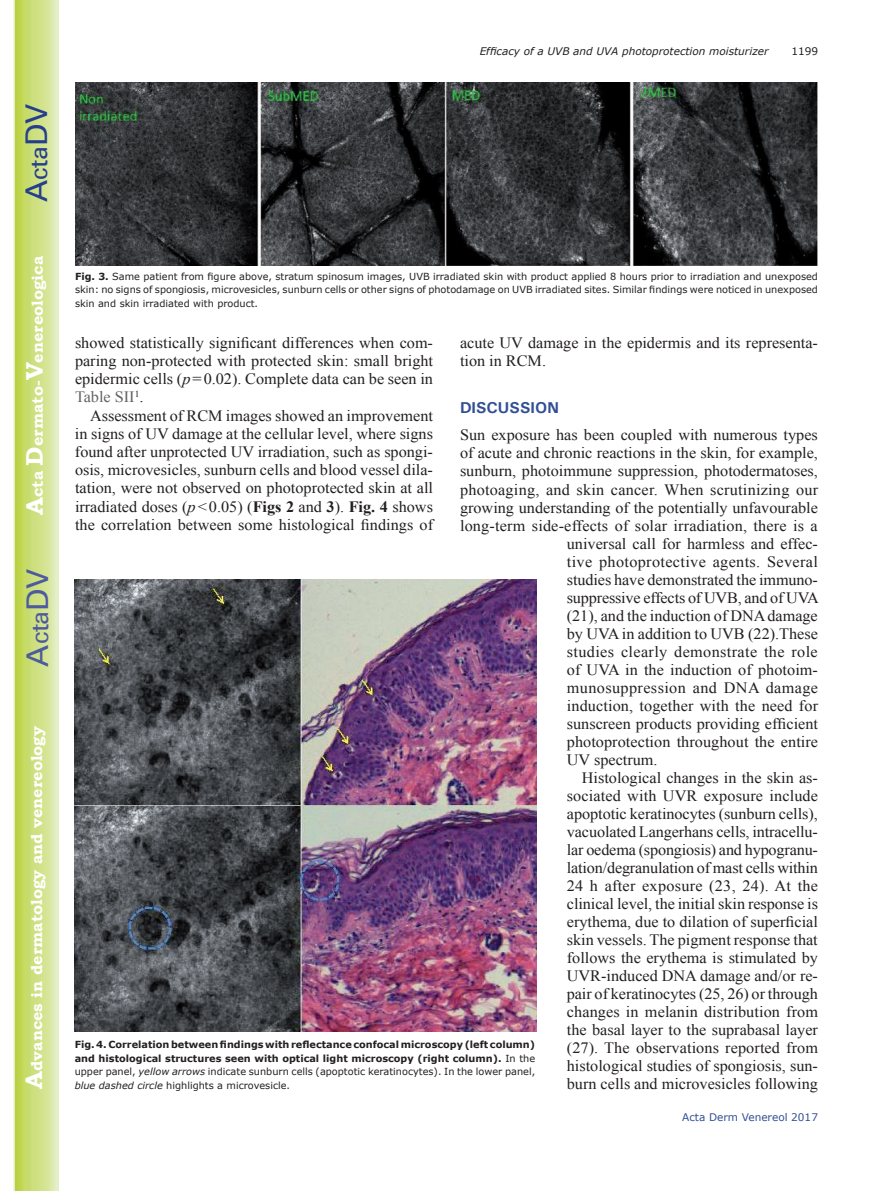
<style>
.page{position:relative;width:893px;height:1191px;background:#fff}
.page>*{position:absolute;margin:0;border:0;box-sizing:border-box;transform-origin:0 0}
.t1{font:30px "Univers";color:#4d5a9e}
.t2{font:30px "Univers";color:#253f8e}
.t3{font:15.75px/18.3px "Times New Roman";color:#231f20;text-align:justify}
.t4{font:700 15.75px "Bookman Old Style";color:#fff}
.t5{font:15.75px "Times New Roman";letter-spacing:.025em;color:#231f20}
.t6{font:15.75px "Times New Roman";letter-spacing:.02em;color:#231f20}
.t7{font:700 15.75px "Univers";color:#324f95}
.t8{font:italic 10.5px "Verdana";color:#231f20}
.t9{font:10.5px "Verdana";color:#324f95}
.t10{font:10.5px "Verdana";color:#231f20}
.t11{font:9.75px/13.5px "Verdana";color:#231f20;text-align:justify}
.t12{font:700 9.75px/13.5px "Verdana";color:#231f20;text-align:justify}
.s1{font-size:24px}
.s2{font-weight:700}
.s3{font-style:italic}
.s4{color:#636366}
.s5{font-weight:400}
.s6{font-weight:400;font-style:italic}
</style>
<div class="page">
<svg style="left:14px;top:0;width:45px;height:1191px;background:#cfe084"></svg>
<img style="left:75px;top:83px;width:743px;height:182px">
<img style="left:75px;top:580px;width:462px;height:451px">
<h1 class="t2" style="left:19px;top:202px;width:100px;rotate:-90deg">A<span class="s1">cta</span>DV</h1>
<p class="t4" style="left:28px;top:515px;width:260px;rotate:-90deg"><span class="s1">A</span>cta <span class="s1">D</span>ermato-<span class="s1">V</span>enereologica</p>
<h1 class="t1" style="left:20px;top:666px;width:100px;rotate:-90deg">A<span class="s1">cta</span>DV</h1>
<p class="t4" style="left:27px;top:1088px;width:364px;rotate:-90deg"><span class="s1">A</span>dvances in dermatology and venereology</p>
<p class="t8" style="left:480px;top:44px;width:290px">Efficacy of a UVB and UVA photoprotection moisturizer</p>
<p class="t10" style="left:791px;top:44px;width:28px">1199</p>
<p class="t11" style="left:75px;top:269px;width:744px"><span class="s2">Fig. 3.</span> Same patient from figure above, stratum spinosum images, UVB irradiated skin with product applied 8 hours prior to irradiation and unexposed skin: no signs of spongiosis, microvesicles, sunburn cells or other signs of photodamage on UVB irradiated sites. Similar findings were noticed in unexposed skin and skin irradiated with product.</p>
<p class="t3" style="left:75px;top:333px;width:360px">showed statistically significant differences when com&shy;paring non-protected with protected skin: small bright epidermic cells (<span class="s3">p</span>=0.02). Complete data can be seen in <span class="s4">Table SII</span><sup>1</sup>.</p>
<p class="t3" style="left:75px;top:406px;width:360px;text-indent:15px">Assessment of RCM images showed an improvement in signs of UV damage at the cellular level, where signs found after unprotected UV irradiation, such as spongi&shy;osis, microvesicles, sunburn cells and blood vessel dila&shy;tation, were not observed on photoprotected skin at all irradiated doses (<span class="s3">p</span>&lt;0.05) (<span class="s2">Figs 2</span> and <span class="s2">3</span>). <span class="s2">Fig. 4</span> shows the correlation between some histological findings of</p>
<p class="t3" style="left:460px;top:333px;width:359px">acute UV damage in the epidermis and its representa&shy;tion in RCM.</p>
<p class="t7" style="left:460px;top:398px;width:100px">DISCUSSION</p>
<p class="t3" style="left:460px;top:426px;width:359px">Sun exposure has been coupled with numerous types</p>
<p class="t3" style="left:460px;top:444px;width:359px">of acute and chronic reactions in the skin, for example,</p>
<p class="t3" style="left:460px;top:462px;width:359px">sunburn, photoimmune suppression, photodermatoses,</p>
<p class="t3" style="left:460px;top:480px;width:360px">photoaging, and skin cancer. When scrutinizing our</p>
<p class="t3" style="left:460px;top:498px;width:359px">growing understanding of the potentially unfavourable</p>
<p class="t3" style="left:460px;top:516px;width:359px">long-term side-effects of solar irradiation, there is a</p>
<p class="t3" style="left:567px;top:534px;width:253px">universal call for harmless and effec-</p>
<p class="t6" style="left:567px;top:550px;width:253px">tive photoprotective agents. Several</p>
<p class="t3" style="left:567px;top:570px;width:251px">studies have demonstrated the immuno-</p>
<p class="t3" style="left:567px;top:588px;width:254px">suppressive effects of UVB, and of UVA</p>
<p class="t3" style="left:567px;top:606px;width:252px">(21), and the induction of DNA damage</p>
<p class="t3" style="left:567px;top:624px;width:253px">by UVA in addition to UVB (22).These</p>
<p class="t5" style="left:567px;top:640px;width:252px">studies clearly demonstrate the role</p>
<p class="t3" style="left:567px;top:660px;width:253px">of UVA in the induction of photoim-</p>
<p class="t5" style="left:567px;top:676px;width:253px">munosuppression and DNA damage</p>
<p class="t3" style="left:567px;top:696px;width:253px">induction, together with the need for</p>
<p class="t3" style="left:567px;top:714px;width:253px">sunscreen products providing efficient</p>
<p class="t3" style="left:567px;top:732px;width:253px">photoprotection throughout the entire</p>
<p class="t3" style="left:567px;top:750px;width:92px">UV spectrum.</p>
<p class="t3" style="left:582px;top:768px;width:238px">Histological changes in the skin as-</p>
<p class="t3" style="left:567px;top:786px;width:253px">sociated with UVR exposure include</p>
<p class="t3" style="left:567px;top:804px;width:252px">apoptotic keratinocytes (sunburn cells),</p>
<p class="t3" style="left:567px;top:822px;width:253px">vacuolated Langerhans cells, intracellu-</p>
<p class="t3" style="left:567px;top:840px;width:253px">lar oedema (spongiosis) and hypogranu-</p>
<p class="t3" style="left:567px;top:858px;width:253px">lation/degranulation of mast cells within</p>
<p class="t3" style="left:567px;top:876px;width:253px">24 h after exposure (23, 24). At the</p>
<p class="t3" style="left:567px;top:894px;width:253px">clinical level, the initial skin response is</p>
<p class="t3" style="left:567px;top:912px;width:253px">erythema, due to dilation of superficial</p>
<p class="t3" style="left:567px;top:930px;width:252px">skin vessels. The pigment response that</p>
<p class="t3" style="left:567px;top:948px;width:253px">follows the erythema is stimulated by</p>
<p class="t3" style="left:567px;top:966px;width:253px">UVR-induced DNA damage and/or re-</p>
<p class="t3" style="left:567px;top:984px;width:252px">pair of keratinocytes (25, 26) or through</p>
<p class="t3" style="left:567px;top:1002px;width:253px">changes in melanin distribution from</p>
<p class="t3" style="left:567px;top:1020px;width:253px">the basal layer to the suprabasal layer</p>
<p class="t3" style="left:567px;top:1038px;width:253px">(27). The observations reported from</p>
<p class="t3" style="left:567px;top:1056px;width:253px">histological studies of spongiosis, sun-</p>
<p class="t3" style="left:567px;top:1074px;width:253px">burn cells and microvesicles following</p>
<p class="t12" style="left:75px;top:1038px;width:462px">Fig. 4. Correlation between findings with reflectance confocal microscopy (left column) and histological structures seen with optical light microscopy (right column). <span class="s5">In the upper panel,</span> <span class="s6">yellow arrows</span> <span class="s5">indicate sunburn cells (apoptotic keratinocytes). In the lower panel, </span><span class="s6">blue dashed circle</span> <span class="s5">highlights a microvesicle.</span></p>
<p class="t9" style="left:682px;top:1110px;width:137px">Acta Derm Venereol 2017</p>
</div>
